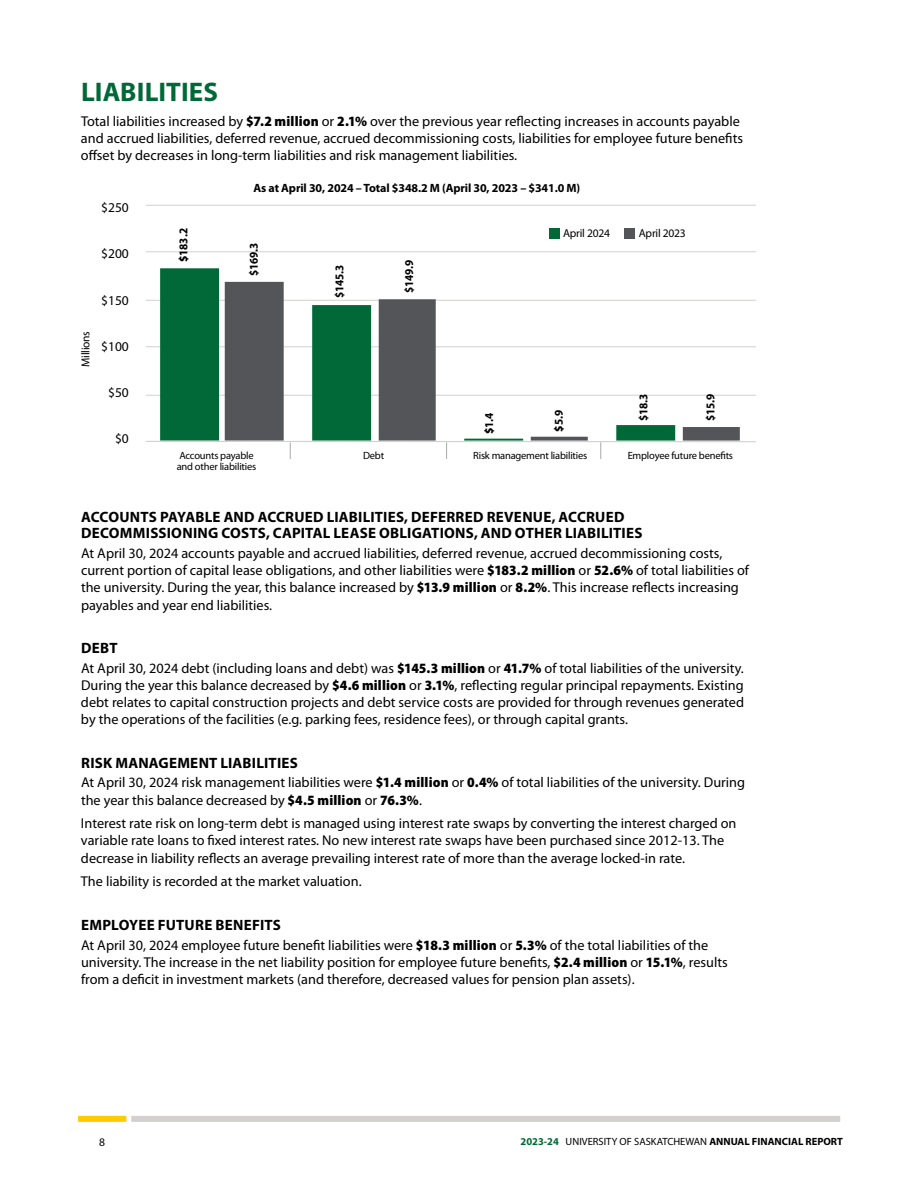
<style>
.page{position:relative;width:918px;height:1188px;background:#fff}
.page>*{position:absolute;margin:0;border:0;box-sizing:border-box;transform-origin:0 0}
.t1{font:700 27px "Myriad Pro";color:#006937}
.t2{font:700 15px/16.5px "Myriad Pro";letter-spacing:.015em;color:#000}
.t3{font:14.25px/17.1px "Myriad Pro";color:#000}
.t4{font:13.5px "Myriad Pro";color:#000}
.t5{font:700 12px "Myriad Pro";letter-spacing:-.01em;color:#000}
.t6{font:700 semi-condensed 12px "Myriad Pro";color:#000}
.t7{font:11.55px "Myriad Pro";letter-spacing:-.02em;color:#000}
.t8{font:10.5px/11.6px "Myriad Pro";letter-spacing:-.02em;color:#000}
.t9{font:10.5px "Myriad Pro";color:#000}
.s1{font-weight:900;font-stretch:semi-condensed}
.s2{font-weight:900}
.s3{font-weight:700;color:#006937}
.s4{font-weight:700}
</style>
<div class="page">
<div style="left:131px;top:1116px;width:709px;height:6px;background:#d2d1cf"></div>
<div style="left:78px;top:1116px;width:48px;height:6px;background:#fc0"></div>
<hr style="left:146px;top:205px;width:610px;height:1px;background:#d2d1d0">
<hr style="left:146px;top:251px;width:610px;height:1px;background:#d2d1d0">
<hr style="left:146px;top:300px;width:610px;height:1px;background:#d2d1d0">
<hr style="left:146px;top:346px;width:610px;height:1px;background:#d2d1d0">
<hr style="left:146px;top:395px;width:610px;height:1px;background:#d2d1d0">
<svg style="left:160px;top:268px;width:124px;height:173px;background:#278056"></svg>
<svg style="left:225px;top:282px;width:515px;height:159px"></svg>
<hr style="left:146px;top:441px;width:610px;height:1px;background:#d2d1d0">
<svg style="left:600px;top:442px;width:1px;height:17px"></svg>
<svg style="left:446px;top:442px;width:1px;height:17px"></svg>
<svg style="left:290px;top:442px;width:1px;height:17px"></svg>
<div style="left:549px;top:228px;width:10px;height:11px;background:#006937"></div>
<div style="left:624px;top:228px;width:11px;height:11px;background:#535559"></div>
<h1 class="t1" style="left:81px;top:77px;width:138px">LIABILITIES</h1>
<p class="t3" style="left:81px;top:113px;width:664px">Total liabilities increased by <span class="s1">$7.2 million</span> or <span class="s1">2.1%</span> over the previous year reflecting increases in accounts payable and accrued liabilities, deferred revenue, accrued decommissioning costs, liabilities for employee future benefits offset by decreases in long-term liabilities and risk management liabilities.</p>
<p class="t7" style="left:79px;top:367px;width:37px;rotate:-90deg">Millions</p>
<p class="t4" style="left:101px;top:200px;width:29px">$250</p>
<p class="t4" style="left:101px;top:247px;width:29px">$200</p>
<p class="t4" style="left:101px;top:293px;width:29px">$150</p>
<p class="t4" style="left:101px;top:339px;width:29px">$100</p>
<p class="t4" style="left:108px;top:385px;width:22px">$50</p>
<p class="t4" style="left:115px;top:431px;width:15px">$0</p>
<p class="t6" style="left:177px;top:262px;width:35px;rotate:-90deg"><span class="s2">$</span>183.2</p>
<p class="t5" style="left:253px;top:181px;width:328px">As at April 30, 2024 – Total $348.2 M (April 30, 2023 – $341.0 M)</p>
<p class="t6" style="left:247px;top:276px;width:35px;rotate:-90deg">$169.3</p>
<p class="t6" style="left:333px;top:298px;width:35px;rotate:-90deg">$145.3</p>
<p class="t6" style="left:403px;top:293px;width:35px;rotate:-90deg">$149.9</p>
<p class="t7" style="left:563px;top:227px;width:48px">April 2024</p>
<p class="t7" style="left:639px;top:227px;width:48px">April 2023</p>
<p class="t6" style="left:482px;top:434px;width:23px;rotate:-90deg"><span class="s2">$</span>1.4</p>
<p class="t6" style="left:552px;top:432px;width:23px;rotate:-90deg"><span class="s2">$</span>5.9</p>
<p class="t6" style="left:637px;top:421px;width:29px;rotate:-90deg">$18.3</p>
<p class="t6" style="left:704px;top:421px;width:29px;rotate:-90deg">$15.9</p>
<p class="t8" style="left:177px;top:450px;width:81px">Accounts payable and other liabilities</p>
<p class="t8" style="left:363px;top:450px;width:23px">Debt</p>
<p class="t8" style="left:473px;top:450px;width:116px">Risk management liabilities</p>
<p class="t8" style="left:628px;top:450px;width:107px">Employee future benefits</p>
<p class="t2" style="left:81px;top:509px;width:563px">ACCOUNTS PAYABLE AND ACCRUED LIABILITIES, DEFERRED REVENUE, ACCRUED<br>DECOMMISSIONING COSTS, CAPITAL LEASE OBLIGATIONS, AND OTHER LIABILITIES</p>
<p class="t3" style="left:81px;top:545px;width:670px">At April 30, 2024 accounts payable and accrued liabilities, deferred revenue, accrued decommissioning costs, current portion of capital lease obligations, and other liabilities were <span class="s1">$183.2 million</span> or <span class="s1">52.6%</span> of total liabilities of the university. During the year, this balance increased by <span class="s1">$13.9 million</span> or <span class="s1">8.2%</span>. This increase reflects increasing payables and year end liabilities.</p>
<p class="t2" style="left:81px;top:640px;width:38px">DEBT</p>
<p class="t3" style="left:81px;top:660px;width:665px;text-align:justify">At April 30, 2024 debt (including loans and debt) was <span class="s1">$145.3 million</span> or <span class="s1">41.7%</span> of total liabilities of the university.<br>During the year this balance decreased by <span class="s1">$4.6 million</span> or <span class="s1">3.1%</span>, reflecting regular principal repayments. Existing debt relates to capital construction projects and debt service costs are provided for through revenues generated by the operations of the facilities (e.g. parking fees, residence fees), or through capital grants.</p>
<p class="t2" style="left:81px;top:755px;width:218px">RISK MANAGEMENT LIABILITIES</p>
<p class="t3" style="left:81px;top:774px;width:666px">At April 30, 2024 risk management liabilities were <span class="s1">$1.4 million</span> or <span class="s1">0.4%</span> of total liabilities of the university. During the year this balance decreased by <span class="s1">$4.5 million</span> or <span class="s1">76.3%</span>.</p>
<p class="t3" style="left:81px;top:815px;width:657px">Interest rate risk on long-term debt is managed using interest rate swaps by converting the interest charged on variable rate loans to fixed interest rates. No new interest rate swaps have been purchased since 2012-13. The decrease in liability reflects an average prevailing interest rate of more than the average locked-in rate.</p>
<p class="t3" style="left:81px;top:873px;width:281px">The liability is recorded at the market valuation.</p>
<p class="t2" style="left:81px;top:917px;width:201px">EMPLOYEE FUTURE BENEFITS</p>
<p class="t3" style="left:81px;top:937px;width:648px">At April 30, 2024 employee future benefit liabilities were <span class="s1">$18.3 million</span> or <span class="s1">5.3%</span> of the total liabilities of the university. The increase in the net liability position for employee future benefits, <span class="s1">$2.4 million</span> or <span class="s1">15.1%</span>, results from a deficit in investment markets (and therefore, decreased values for pension plan assets).</p>
<p class="t7" style="left:99px;top:1135px;width:7px">8</p>
<p class="t9" style="left:521px;top:1136px;width:324px"><span class="s3">2023-24</span> UNIVERSITY OF SASKATCHEWAN <span class="s4">ANNUAL FINANCIAL REPORT</span></p>
</div>
